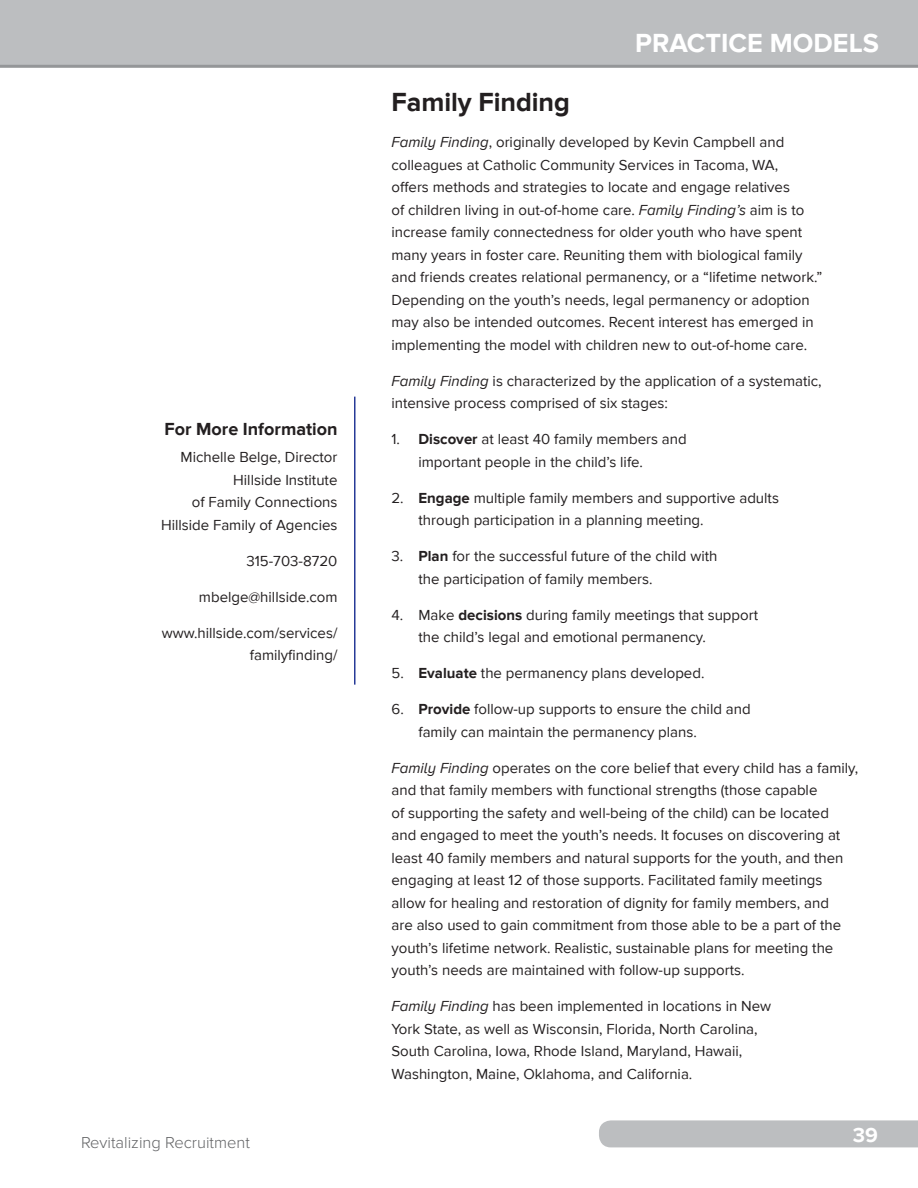
<style>
.page{position:relative;width:918px;height:1188px;background:#fff}
.page>*{position:absolute;margin:0;border:0;box-sizing:border-box;transform-origin:0 0}
.t1{font:700 27px "Proxima Nova";color:#fff}
.t2{font:700 27px "Proxima Nova";letter-spacing:-.005em;color:#231f20}
.t3{font:700 21px "Proxima Nova";color:#fff}
.t4{font:700 18px "Proxima Nova";color:#231f20}
.t5{font:300 16.5px "Proxima Nova";color:#636466}
.t6{font:15px/22.5px "Proxima Nova";color:#231f20}
.s1{font-style:italic}
.s2{font-weight:700}
</style>
<div class="page">
<div style="left:0;top:0;width:918px;height:67px;background:#bcbec0"></div>
<div style="left:599px;top:1120px;width:319px;height:27px;background:#bcbec0"></div>
<hr style="left:0;top:65px;width:918px;height:3px;background:#949698">
<hr style="left:354px;top:397px;width:2px;height:288px;background:#273a97">
<p class="t4" style="left:164px;top:419px;width:175px">For More Information</p>
<p class="t6" style="left:161px;top:446px;width:178px;text-align:right">Michelle Belge, Director<br>Hillside Institute<br>of Family Connections<br>Hillside Family of Agencies</p>
<p class="t6" style="left:247px;top:550px;width:92px">315-703-8720</p>
<p class="t6" style="left:199px;top:586px;width:140px">mbelge@hillside.com</p>
<p class="t6" style="left:162px;top:622px;width:177px;text-align:right">www.hillside.com/services/ familyfinding/</p>
<p class="t5" style="left:81px;top:1133px;width:171px">Revitalizing Recruitment</p>
<h1 class="t1" style="left:635px;top:28px;width:245px">PRACTICE MODELS</h1>
<h1 class="t2" style="left:392px;top:87px;width:180px">Family Finding</h1>
<p class="t6" style="left:392px;top:131px;width:432px"><span class="s1">Family Finding</span>, originally developed by Kevin Campbell and colleagues at Catholic Community Services in Tacoma, WA,<br>offers methods and strategies to locate and engage relatives<br>of children living in out-of-home care. <span class="s1">Family Finding’s</span> aim is to increase family connectedness for older youth who have spent many years in foster care. Reuniting them with biological family and friends creates relational permanency, or a “lifetime network.” Depending on the youth’s needs, legal permanency or adoption may also be intended outcomes. Recent interest has emerged in implementing the model with children new to out-of-home care.</p>
<p class="t6" style="left:392px;top:370px;width:432px"><span class="s1">Family Finding</span> is characterized by the application of a systematic, intensive process comprised of six stages:</p>
<p class="t6" style="left:418px;top:428px;width:270px;text-indent:-27px">1. <span class="s2">Discover</span> at least 40 family members and important people in the child’s life.</p>
<p class="t6" style="left:418px;top:487px;width:362px;text-indent:-27px">2. <span class="s2">Engage</span> multiple family members and supportive adults through participation in a planning meeting.</p>
<p class="t6" style="left:418px;top:545px;width:300px;text-indent:-27px">3. <span class="s2">Plan</span> for the successful future of the child with the participation of family members.</p>
<p class="t6" style="left:418px;top:604px;width:341px;text-indent:-27px">4. Make <span class="s2">decisions</span> during family meetings that support the child’s legal and emotional permanency.</p>
<p class="t6" style="left:392px;top:662px;width:314px">5. <span class="s2">Evaluate</span> the permanency plans developed.</p>
<p class="t6" style="left:418px;top:698px;width:334px;text-indent:-27px">6. <span class="s2">Provide</span> follow-up supports to ensure the child and family can maintain the permanency plans.</p>
<p class="t6" style="left:392px;top:757px;width:468px"><span class="s1">Family Finding</span> operates on the core belief that every child has a family, and that family members with functional strengths (those capable<br>of supporting the safety and well-being of the child) can be located<br>and engaged to meet the youth’s needs. It focuses on discovering at least 40 family members and natural supports for the youth, and then engaging at least 12 of those supports. Facilitated family meetings allow for healing and restoration of dignity for family members, and<br>are also used to gain commitment from those able to be a part of the youth’s lifetime network. Realistic, sustainable plans for meeting the youth’s needs are maintained with follow-up supports.</p>
<p class="t6" style="left:392px;top:995px;width:381px"><span class="s1">Family Finding</span> has been implemented in locations in New York State, as well as Wisconsin, Florida, North Carolina, South Carolina, Iowa, Rhode Island, Maryland, Hawaii, Washington, Maine, Oklahoma, and California.</p>
<h2 class="t3" style="left:853px;top:1123px;width:27px">39</h2>
</div>
